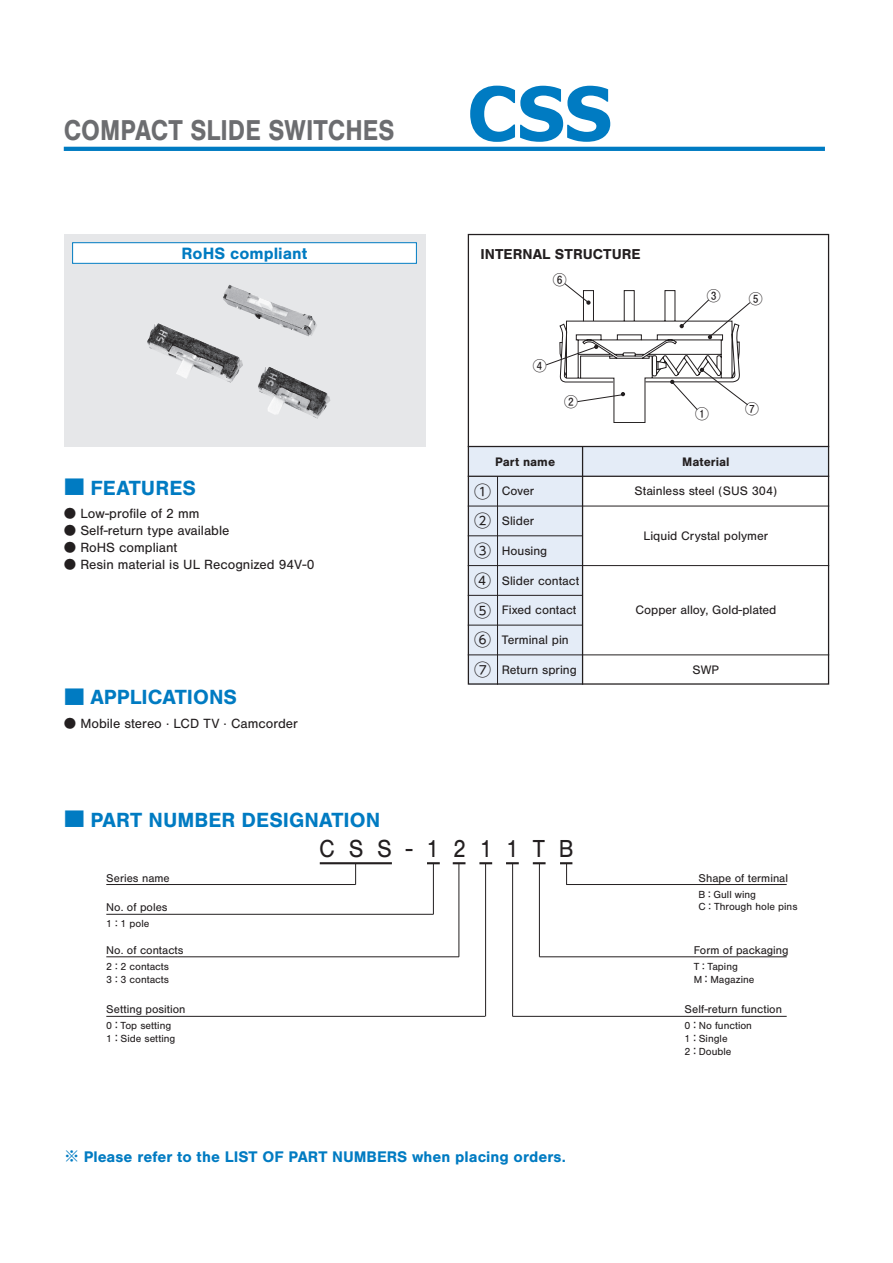
<style>
.page{position:relative;width:893px;height:1263px;background:#fff}
.page>*{position:absolute;margin:0;border:0;box-sizing:border-box;transform-origin:0 0}
.t1{font:700 74.4px "Tahoma";color:#007bc2}
.t2{font:700 29.7px "Nimbus San";color:#6c6d70;scale:.85 1}
.t3{font:25.5px "Nimbus San";color:#231f20;scale:.9 1}
.t4{font:700 21.3px "Nimbus San";color:#007bc2}
.t5{font:700 16.95px "Nimbus San";color:#007bc2}
.t6{font:16.95px/29.7px "UD Shin Go Pro";color:#231f20;text-align:justify}
.t7{font:700 15.9px "Nimbus San";color:#007bc2}
.t8{font:700 14.85px "Nimbus San";letter-spacing:.005em;color:#231f20}
.t9{font:13.8px "Nimbus San";color:#231f20}
.t10{font:13.8px "Futo Go B101 Pro Bold 90 pv RKSJ H";color:#231f20}
.t11{font:12.75px "Nimbus San";color:#231f20}
.t12{font:700 12.75px "Nimbus San";color:#231f20}
.t13{font:11.7px "Nimbus San";color:#231f20}
.t14{font:10.65px/12.8px "Nimbus San";color:#231f20}
.s1{font-family:"UD Shin Go Pro";font-weight:500;font-size:19.2px}
.s2{font-family:"UD Shin Go Pro";font-size:12.45px}
.s3{font-family:"UD Shin Go Pro";font-size:9.6px}
.s4{font-family:"UD Shin Go Pro"}
.s5{font-family:"UD Shin Go Pro";font-weight:500}
</style>
<div class="page">
<hr style="left:64px;top:147px;width:761px;height:4px;background:#007bc2">
<div style="left:64px;top:234px;width:361px;height:212px;background:#e6e7e9"></div>
<img style="left:147px;top:284px;width:183px;height:134px">
<div style="left:468px;top:446px;width:115px;height:30px;background:#e4ecf7"></div>
<div style="left:468px;top:476px;width:29px;height:30px;background:#e4ecf7"></div>
<div style="left:468px;top:506px;width:29px;height:30px;background:#e4ecf7"></div>
<div style="left:468px;top:536px;width:29px;height:30px;background:#e4ecf7"></div>
<div style="left:468px;top:566px;width:29px;height:29px;background:#e4ecf7"></div>
<div style="left:468px;top:595px;width:29px;height:30px;background:#e4ecf7"></div>
<div style="left:468px;top:625px;width:29px;height:30px;background:#e4ecf7"></div>
<div style="left:468px;top:655px;width:29px;height:30px;background:#e4ecf7"></div>
<div style="left:497px;top:476px;width:86px;height:30px;background:#e4ecf7"></div>
<div style="left:497px;top:506px;width:86px;height:30px;background:#e4ecf7"></div>
<div style="left:497px;top:536px;width:86px;height:30px;background:#e4ecf7"></div>
<div style="left:497px;top:566px;width:86px;height:29px;background:#e4ecf7"></div>
<div style="left:497px;top:595px;width:86px;height:30px;background:#e4ecf7"></div>
<div style="left:497px;top:625px;width:86px;height:30px;background:#e4ecf7"></div>
<div style="left:497px;top:655px;width:86px;height:30px;background:#e4ecf7"></div>
<div style="left:583px;top:446px;width:246px;height:30px;background:#e4ecf7"></div>
<hr style="left:468px;top:476px;width:361px;height:1px;background:#231f20">
<hr style="left:468px;top:506px;width:361px;height:1px;background:#231f20">
<hr style="left:468px;top:565px;width:361px;height:1px;background:#231f20">
<hr style="left:468px;top:595px;width:115px;height:1px;background:#231f20">
<hr style="left:468px;top:625px;width:115px;height:1px;background:#231f20">
<hr style="left:468px;top:655px;width:361px;height:1px;background:#231f20">
<hr style="left:582px;top:446px;width:1px;height:239px;background:#231f20">
<hr style="left:497px;top:476px;width:1px;height:209px;background:#231f20">
<hr style="left:320px;top:862px;width:72px;height:2px;background:#231f20">
<svg style="left:427px;top:862px;width:13px;height:2px"></svg>
<svg style="left:453px;top:862px;width:12px;height:2px"></svg>
<svg style="left:533px;top:862px;width:13px;height:2px"></svg>
<svg style="left:355px;top:864px;width:1px;height:20px"></svg>
<hr style="left:433px;top:863px;width:1px;height:51px;background:#231f20">
<hr style="left:459px;top:863px;width:1px;height:94px;background:#231f20">
<svg style="left:479px;top:862px;width:13px;height:2px"></svg>
<hr style="left:485px;top:863px;width:1px;height:153px;background:#231f20">
<hr style="left:539px;top:863px;width:1px;height:94px;background:#231f20">
<svg style="left:506px;top:862px;width:13px;height:2px"></svg>
<hr style="left:512px;top:863px;width:1px;height:153px;background:#231f20">
<svg style="left:560px;top:862px;width:12px;height:22px"></svg>
<hr style="left:106px;top:884px;width:250px;height:1px;background:#231f20">
<hr style="left:106px;top:914px;width:327px;height:1px;background:#231f20">
<hr style="left:566px;top:884px;width:221px;height:1px;background:#231f20">
<hr style="left:106px;top:956px;width:353px;height:1px;background:#231f20">
<hr style="left:539px;top:956px;width:248px;height:1px;background:#231f20">
<hr style="left:106px;top:1016px;width:379px;height:1px;background:#231f20">
<hr style="left:513px;top:1016px;width:274px;height:1px;background:#231f20">
<hr style="left:468px;top:446px;width:361px;height:1px;background:#231f20">
<div style="left:73px;top:243px;width:343px;height:20px;background:#fff"></div>
<div style="left:72px;top:242px;width:345px;height:22px;border:1px solid #007bc2"></div>
<svg style="left:546px;top:283px;width:204px;height:140px"></svg>
<hr style="left:468px;top:535px;width:115px;height:1px;background:#231f20">
<h2 class="t2" style="left:64px;top:113px;width:390px">COMPACT SLIDE SWITCHES</h2>
<h3 class="t5" style="left:182px;top:244px;width:127px">RoHS compliant</h3>
<h3 class="t4" style="left:64px;top:476px;width:134px"><span class="s1">■</span> FEATURES</h3>
<p class="t9" style="left:64px;top:506px;width:137px"><span class="s2">●</span> Low-profile of 2 mm</p>
<p class="t9" style="left:64px;top:523px;width:167px"><span class="s2">●</span> Self-return type available</p>
<p class="t9" style="left:64px;top:540px;width:115px"><span class="s2">●</span> RoHS compliant</p>
<p class="t9" style="left:64px;top:557px;width:252px"><span class="s2">●</span> Resin material is UL Recognized 94V-0</p>
<h3 class="t4" style="left:64px;top:685px;width:175px"><span class="s1">■</span> APPLICATIONS</h3>
<p class="t9" style="left:64px;top:716px;width:236px"><span class="s2">●</span> Mobile stereo · LCD TV · Camcorder</p>
<h1 class="t1" style="left:468px;top:62px;width:145px">CSS</h1>
<p class="t8" style="left:480px;top:246px;width:162px">INTERNAL STRUCTURE</p>
<p class="t10" style="left:553px;top:269px;width:15px">⑥</p>
<p class="t10" style="left:533px;top:355px;width:15px">④</p>
<p class="t10" style="left:564px;top:391px;width:15px">②</p>
<p class="t12" style="left:495px;top:454px;width:62px">Part name</p>
<h3 class="t6" style="left:474px;top:476px;width:19px">①<br>②<br>③<br>④<br>⑤<br>⑥<br>⑦</h3>
<p class="t11" style="left:502px;top:484px;width:34px">Cover</p>
<p class="t11" style="left:502px;top:514px;width:34px">Slider</p>
<p class="t11" style="left:502px;top:544px;width:47px">Housing</p>
<p class="t11" style="left:502px;top:573px;width:79px">Slider contact</p>
<p class="t11" style="left:502px;top:603px;width:76px">Fixed contact</p>
<p class="t11" style="left:502px;top:633px;width:69px">Terminal pin</p>
<p class="t11" style="left:502px;top:663px;width:76px">Return spring</p>
<p class="t10" style="left:707px;top:284px;width:15px">③</p>
<p class="t10" style="left:749px;top:288px;width:15px">⑤</p>
<p class="t10" style="left:695px;top:403px;width:15px">①</p>
<p class="t10" style="left:745px;top:398px;width:15px">⑦</p>
<p class="t12" style="left:682px;top:454px;width:49px">Material</p>
<p class="t11" style="left:634px;top:484px;width:144px">Stainless steel (SUS 304)</p>
<p class="t11" style="left:643px;top:529px;width:126px">Liquid Crystal polymer</p>
<p class="t11" style="left:635px;top:603px;width:143px">Copper alloy, Gold-plated</p>
<p class="t11" style="left:693px;top:663px;width:28px">SWP</p>
<h3 class="t4" style="left:64px;top:808px;width:318px"><span class="s1">■</span> PART NUMBER DESIGNATION</h3>
<h3 class="t3" style="left:319px;top:834px;width:284px">C S S - 1 2 1 1 T B</h3>
<p class="t13" style="left:106px;top:871px;width:65px">Series name</p>
<p class="t13" style="left:106px;top:901px;width:63px">No. of poles</p>
<p class="t14" style="left:106px;top:918px;width:45px">1<span class="s3">：</span>1 pole</p>
<p class="t13" style="left:106px;top:943px;width:79px">No. of contacts</p>
<p class="t14" style="left:106px;top:960px;width:64px">2<span class="s3">：</span>2 contacts<br>3<span class="s3">：</span>3 contacts</p>
<p class="t13" style="left:106px;top:1003px;width:81px">Setting position</p>
<p class="t14" style="left:106px;top:1020px;width:71px">0<span class="s4">：</span>Top setting<br>1<span class="s4">：</span>Side setting</p>
<p class="t7" style="left:64px;top:1148px;width:504px"><span class="s5">※</span> Please refer to the LIST OF PART NUMBERS when placing orders.</p>
<p class="t13" style="left:699px;top:871px;width:91px">Shape of terminal</p>
<p class="t14" style="left:699px;top:888px;width:100px">B<span class="s3">：</span>Gull wing<br>C<span class="s3">：</span>Through hole pins</p>
<p class="t13" style="left:694px;top:943px;width:96px">Form of packaging</p>
<p class="t14" style="left:694px;top:960px;width:62px">T<span class="s3">：</span>Taping<br>M<span class="s4">：</span>Magazine</p>
<p class="t13" style="left:685px;top:1003px;width:99px">Self-return function</p>
<p class="t14" style="left:685px;top:1020px;width:69px">0<span class="s4">：</span>No function<br>1<span class="s4">：</span>Single<br>2<span class="s4">：</span>Double</p>
</div>
